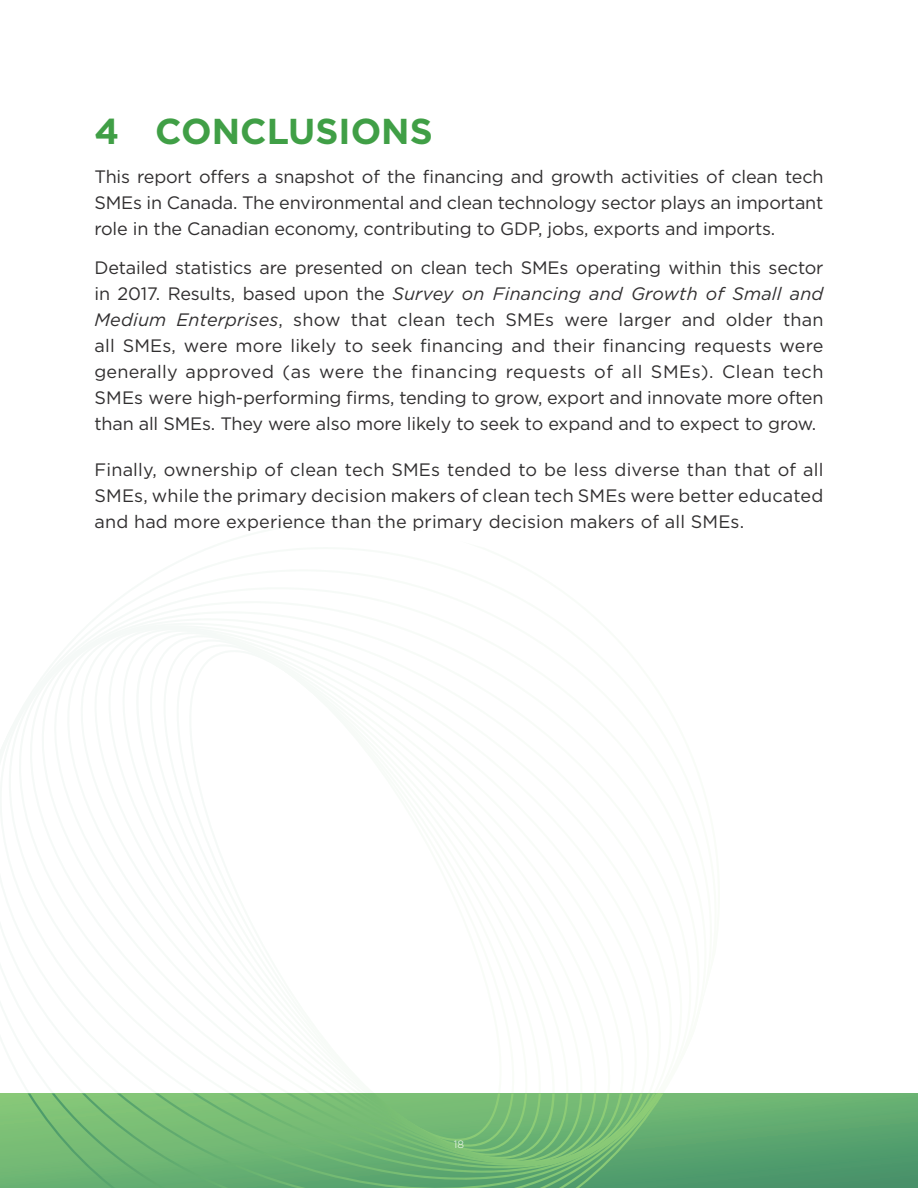
<style>
.page{position:relative;width:918px;height:1188px;background:#fff}
.page>*{position:absolute;margin:0;border:0;box-sizing:border-box;transform-origin:0 0}
.Headers_SME_Profile{font:700 36px "Gotham";color:#409f46}
.t1{font:18px/26px "Gotham";letter-spacing:-.01em;color:#312f30;text-align:justify}
.t2{font:300 10.5px "Gotham";color:#fff}
.s1{font-style:italic}
</style>
<div class="page">
<svg style="left:0;top:1094px;width:918px;height:94px;background:#5da76f"></svg>
<svg style="left:28px;top:1094px;width:635px;height:94px;background:#70b673"></svg>
<p class="Headers_SME_Profile" style="left:94px;top:107px;width:340px">4 CONCLUSIONS</p>
<p class="t1" style="left:94px;top:163px;width:731px">This report offers a snapshot of the financing and growth activities of clean tech SMEs in Canada. The environmental and clean technology sector plays an important role in the Canadian economy, contributing to GDP, jobs, exports and imports.</p>
<p class="t1" style="left:94px;top:255px;width:731px">Detailed statistics are presented on clean tech SMEs operating within this sector in 2017. Results, based upon the <span class="s1">Survey on Financing and Growth of Small and Medium Enterprises</span>, show that clean tech SMEs were larger and older than all SMEs, were more likely to seek financing and their financing requests were generally approved (as were the financing requests of all SMEs). Clean tech SMEs were high-performing firms, tending to grow, export and innovate more often than all SMEs. They were also more likely to seek to expand and to expect to grow.</p>
<p class="t1" style="left:94px;top:457px;width:730px">Finally, ownership of clean tech SMEs tended to be less diverse than that of all SMEs, while the primary decision makers of clean tech SMEs were better educated and had more experience than the primary decision makers of all SMEs.</p>
<p class="t2" style="left:454px;top:1137px;width:12px">18</p>
</div>
